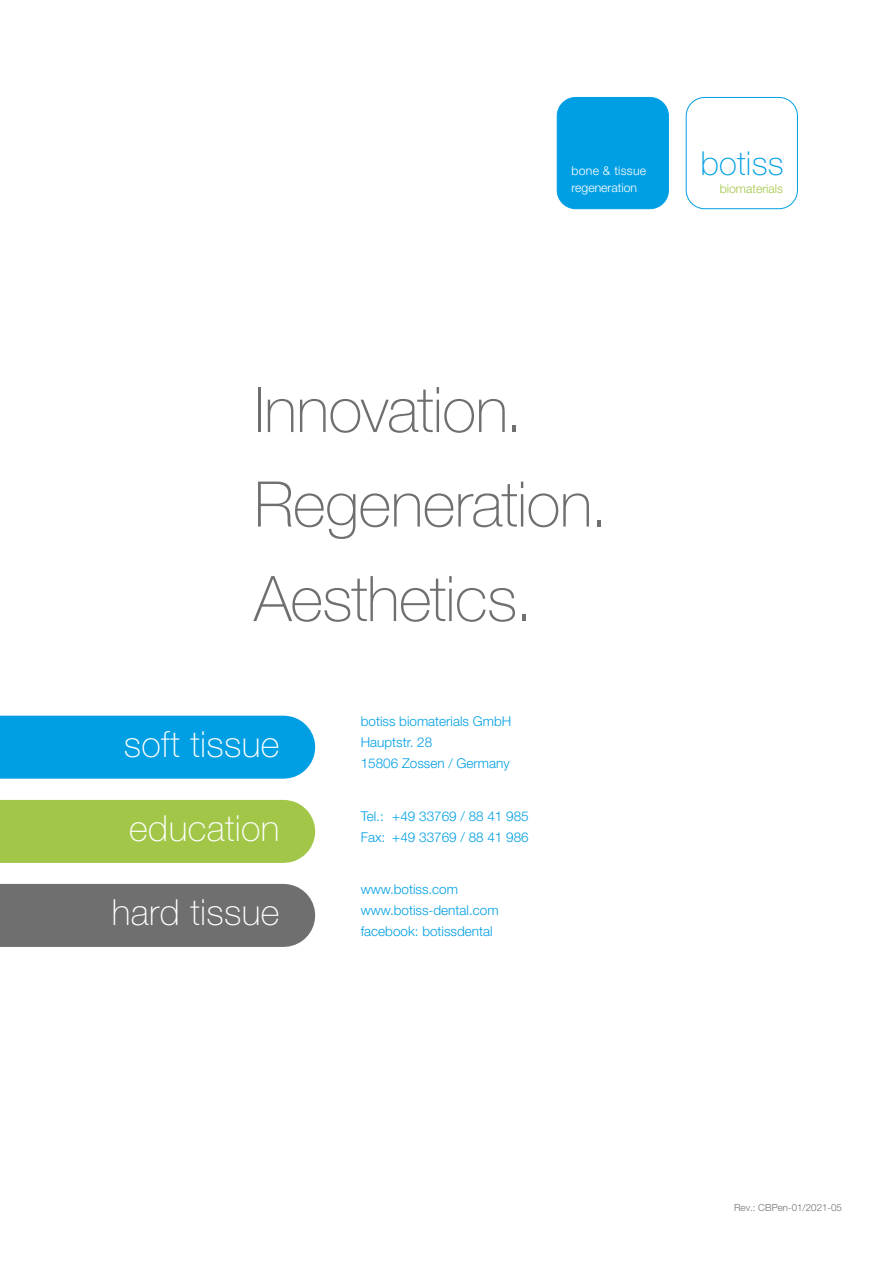
<style>
.page{position:relative;width:893px;height:1263px;background:#fff}
.page>*{position:absolute;margin:0;border:0;box-sizing:border-box;transform-origin:0 0}
.t1{font:100 63px/94.5px "Helvetica Neue LT Pro";letter-spacing:-.015em;color:#706f6f}
.t2{font:100 36px "Helvetica Neue LT Pro";letter-spacing:.01em;color:#fff}
.t3{font:100 33px "Helvetica Neue LT Pro";letter-spacing:.01em;color:#009fe3}
.t4{font:300 13.5px/21px "Helvetica Neue LT Pro";color:#009fe3}
.t5{font:300 12.3px/17.9px "Helvetica Neue LT Pro";color:#fff}
.t6{font:300 12.3px "Helvetica Neue LT Pro";color:#a2c748}
.t7{font:300 9.75px "Helvetica Neue LT Pro";color:#706f6f}
</style>
<div class="page">
<div style="left:0;top:716px;width:284px;height:63px;background:#009fe3"></div>
<div style="left:0;top:800px;width:284px;height:63px;background:#a2c748"></div>
<div style="left:0;top:884px;width:284px;height:63px;background:#706f6f"></div>
<div style="left:686px;top:97px;width:112px;height:112px;border:1px solid #009fe3;border-radius:19px"></div>
<div style="left:557px;top:97px;width:111px;height:112px;background:#009fe3;border-radius:19px"></div>
<div style="left:557px;top:97px;width:112px;height:112px;border:1px solid #009fe3;border-radius:19px"></div>
<p class="t5" style="left:571px;top:161px;width:76px">bone &amp; tissue regeneration</p>
<h3 class="t3" style="left:700px;top:144px;width:85px">botiss</h3>
<p class="t6" style="left:720px;top:181px;width:65px">biomaterials</p>
<h1 class="t1" style="left:254px;top:362px;width:355px">Innovation.<br>Regeneration.<br>Aesthetics.</h1>
<h2 class="t2" style="left:124px;top:723px;width:157px">soft tissue</h2>
<h2 class="t2" style="left:129px;top:807px;width:152px">education</h2>
<h2 class="t2" style="left:112px;top:891px;width:169px">hard tissue</h2>
<p class="t4" style="left:361px;top:710px;width:152px">botiss biomaterials GmbH<br>Hauptstr. 28<br>15806 Zossen / Germany</p>
<p class="t4" style="left:361px;top:805px;width:169px">Tel.: +49 33769 / 88 41 985<br>Fax: +49 33769 / 88 41 986</p>
<p class="t4" style="left:361px;top:878px;width:139px">www.botiss.com www.botiss-dental.com facebook: botissdental</p>
<p class="t7" style="left:734px;top:1202px;width:109px">Rev.: CBPen-01/2021-05</p>
</div>
